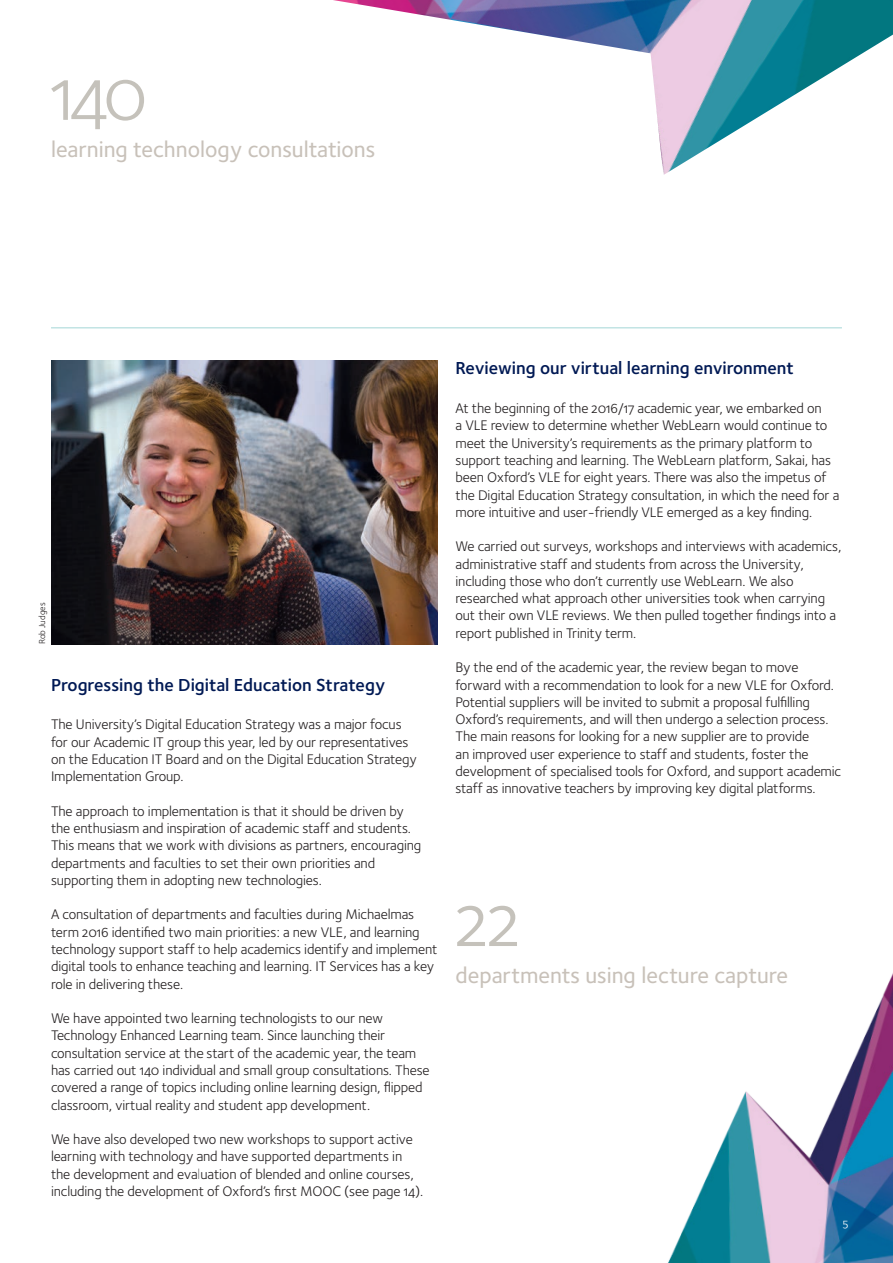
<style>
.page{position:relative;width:893px;height:1263px;background:#fff}
.page>*{position:absolute;margin:0;border:0;box-sizing:border-box;transform-origin:0 0}
.t1{font:76.35px "Foundry Sterling Book OSF";color:#c5c2bb}
.t2{font:22.95px "Foundry Sterling Medium OSF";color:#c8c1b9}
.t3{font:18px "Foundry Sterling Demi OSF";color:#001954}
.t4{font:14.4px/17.2px "Foundry Sterling Book OSF";letter-spacing:-.01em;color:#231f20}
.t5{font:12px "Foundry Sterling Book OSF";color:#fff}
.t6{font:9px "Foundry Sterling";color:#231f20}
</style>
<div class="page">
<hr style="left:51px;top:328px;width:791px;height:1px;background:#a4d6d6">
<img style="left:333px;top:0;width:560px;height:175px">
<img style="left:51px;top:360px;width:386px;height:284px">
<img style="left:668px;top:973px;width:225px;height:290px">
<p class="t1" style="left:51px;top:40px;width:99px">140</p>
<p class="t2" style="left:51px;top:133px;width:326px">learning technology consultations</p>
<p class="t6" style="left:36px;top:644px;width:43px;rotate:-90deg">Rob Judges</p>
<p class="t3" style="left:51px;top:672px;width:336px">Progressing the Digital Education Strategy</p>
<p class="t4" style="left:51px;top:715px;width:367px">The University’s Digital Education Strategy was a major focus for our Academic IT group this year, led by our representatives on the Education IT Board and on the Digital Education Strategy Implementation Group.</p>
<p class="t4" style="left:51px;top:802px;width:372px">The approach to implementation is that it should be driven by the enthusiasm and inspiration of academic staff and students.<br>This means that we work with divisions as partners, encouraging departments and faculties to set their own priorities and supporting them in adopting new technologies.</p>
<p class="t4" style="left:51px;top:906px;width:388px">A consultation of departments and faculties during Michaelmas term 2016 identified two main priorities: a new VLE, and learning technology support staff to help academics identify and implement digital tools to enhance teaching and learning. IT Services has a key role in delivering these.</p>
<p class="t4" style="left:51px;top:1009px;width:380px">We have appointed two learning technologists to our new Technology Enhanced Learning team. Since launching their consultation service at the start of the academic year, the team has carried out 140 individual and small group consultations. These covered a range of topics including online learning design, flipped classroom, virtual reality and student app development.</p>
<p class="t4" style="left:51px;top:1130px;width:374px">We have also developed two new workshops to support active learning with technology and have supported departments in the development and evaluation of blended and online courses, including the development of Oxford’s first MOOC (see page 14).</p>
<p class="t3" style="left:455px;top:355px;width:340px">Reviewing our virtual learning environment</p>
<p class="t4" style="left:455px;top:399px;width:385px">At the beginning of the 2016/17 academic year, we embarked on<br>a VLE review to determine whether WebLearn would continue to meet the University’s requirements as the primary platform to support teaching and learning. The WebLearn platform, Sakai, has been Oxford’s VLE for eight years. There was also the impetus of the Digital Education Strategy consultation, in which the need for a more intuitive and user-friendly VLE emerged as a key finding.</p>
<p class="t4" style="left:455px;top:537px;width:387px">We carried out surveys, workshops and interviews with academics, administrative staff and students from across the University, including those who don’t currently use WebLearn. We also researched what approach other universities took when carrying out their own VLE reviews. We then pulled together findings into a report published in Trinity term.</p>
<p class="t4" style="left:455px;top:658px;width:387px">By the end of the academic year, the review began to move forward with a recommendation to look for a new VLE for Oxford.<br>Potential suppliers will be invited to submit a proposal fulfilling Oxford’s requirements, and will then undergo a selection process.<br>The main reasons for looking for a new supplier are to provide<br>an improved user experience to staff and students, foster the development of specialised tools for Oxford, and support academic staff as innovative teachers by improving key digital platforms.</p>
<p class="t1" style="left:455px;top:866px;width:66px">22</p>
<p class="t2" style="left:455px;top:959px;width:334px">departments using lecture capture</p>
<p class="t5" style="left:842px;top:1214px;width:7px">5</p>
</div>
